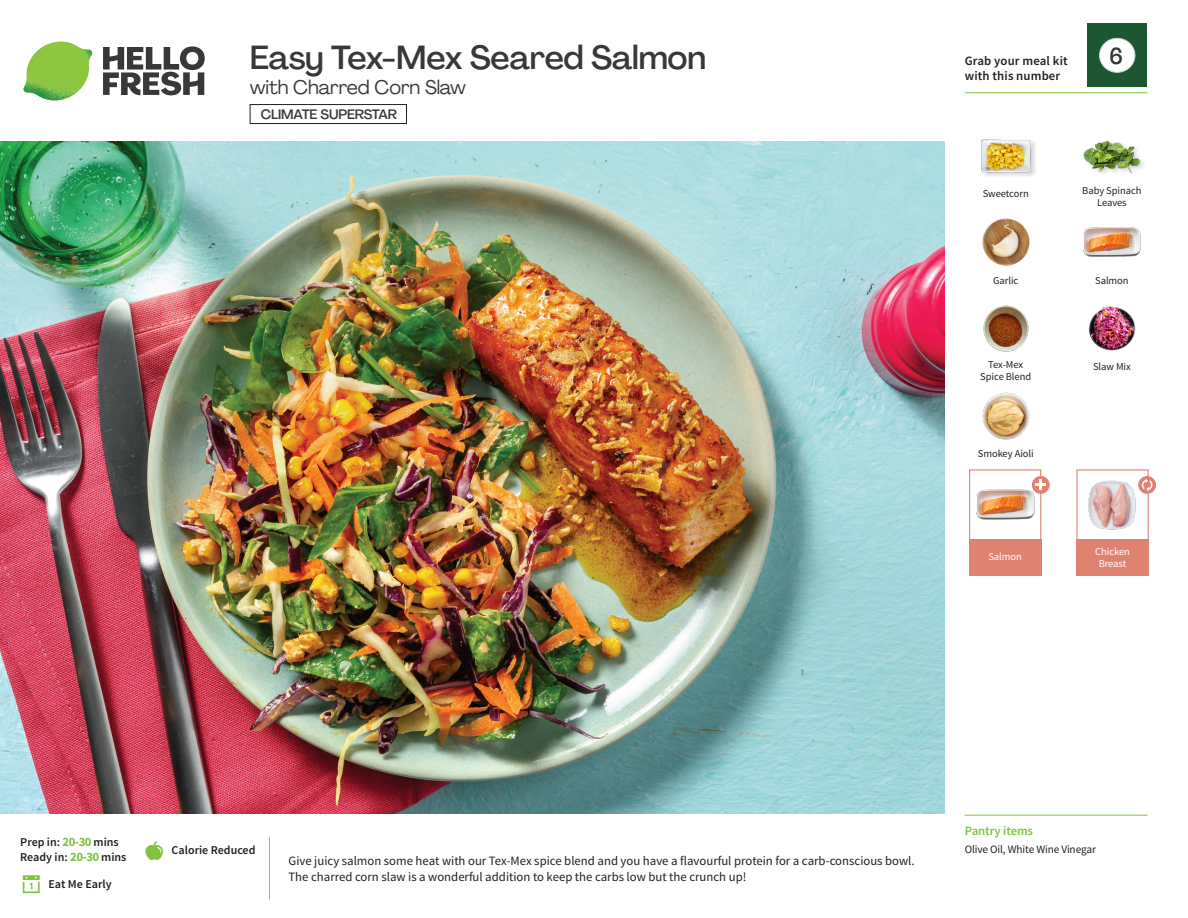
<style>
.page{position:relative;width:1188px;height:918px;background:#fff}
.page>*{position:absolute;margin:0;border:0;box-sizing:border-box;transform-origin:0 0}
._15_Titel_UK{font:500 33px "Agrandir";letter-spacing:-.01em;color:#383839}
._002_Label_Nr{font:500 22.8px "Agrandir";color:#383839;scale:.94 1}
._15_Titel_UK-2{font:19.5px "Agrandir";letter-spacing:-.01em;color:#383839}
.t1{font:500 13.5px "Agrandir";letter-spacing:-.01em;color:#383839}
.Step_6_Text_AU{font:12.75px/16.5px "Source Sans Pro";color:#231f20}
.t2{font:600 12.75px/15px "Source Sans Pro";letter-spacing:.01em;color:#231f20}
._04_Headers_Front{font:600 12.75px "Source Sans Pro";letter-spacing:-.01em;color:#81c340}
._04_Intro{font:600 12px "Source Sans Pro";color:#231f20}
._05_Pantry{font:11.25px "Source Sans Pro";letter-spacing:-.01em;color:#231f20}
._18_FRONT_ingredients{font:10.5px/12px "Source Sans Pro";letter-spacing:-.005em;color:#231f20;text-align:center}
._18_FRONT_ingredients-2{font:10.5px/12px "Source Sans Pro";letter-spacing:-.005em;color:#fff;text-align:center}
.s1{font-weight:700;font-size:12.75px;color:#81c340}
</style>
<div class="page">
<svg style="left:103px;top:46px;width:102px;height:49px"></svg>
<img style="left:23px;top:42px;width:69px;height:59px">
<img style="left:0;top:142px;width:945px;height:672px">
<div style="left:1076px;top:469px;width:73px;height:73px;border:1px solid #df8272"></div>
<div style="left:1076px;top:539px;width:73px;height:37px;background:#df8272"></div>
<div style="left:969px;top:539px;width:72px;height:37px;background:#df8272"></div>
<img style="left:1088px;top:480px;width:48px;height:50px">
<div style="left:969px;top:469px;width:72px;height:73px;border:1px solid #df8272"></div>
<img style="left:977px;top:479px;width:57px;height:41px">
<div style="left:1032px;top:476px;width:18px;height:18px;background:#df8272;border-radius:50%"></div>
<svg style="left:1035px;top:480px;width:11px;height:10px"></svg>
<svg style="left:1138px;top:476px;width:18px;height:18px"></svg>
<svg style="left:1142px;top:478px;width:10px;height:13px"></svg>
<img style="left:1088px;top:306px;width:48px;height:45px">
<img style="left:982px;top:392px;width:48px;height:48px">
<img style="left:983px;top:305px;width:46px;height:47px">
<img style="left:982px;top:218px;width:48px;height:48px">
<img style="left:1083px;top:227px;width:58px;height:30px">
<div style="left:980px;top:138px;width:58px;height:42px;background:#f9f9f9"></div>
<img style="left:981px;top:139px;width:53px;height:36px">
<div style="left:1082px;top:140px;width:65px;height:40px;background:#231f20;opacity:.2"></div>
<img style="left:1083px;top:140px;width:58px;height:40px">
<hr style="left:965px;top:815px;width:183px;height:1px;background:#81c340">
<hr style="left:965px;top:92px;width:183px;height:1px;background:#81c340">
<div style="left:250px;top:104px;width:157px;height:20px;border:1px solid #231f20"></div>
<div style="left:1087px;top:23px;width:60px;height:64px;background:#1d5732"></div>
<div style="left:1100px;top:38px;width:35px;height:34px;background:#fff;border-radius:50%"></div>
<div style="left:1099px;top:38px;width:36px;height:35px;border:1px solid #d1d2d4;border-radius:50%"></div>
<p class="_15_Titel_UK" style="left:250px;top:37px;width:458px">Easy Tex-Mex Seared Salmon</p>
<p class="_15_Titel_UK-2" style="left:250px;top:75px;width:218px">with Charred Corn Slaw</p>
<p class="t1" style="left:261px;top:106px;width:138px">CLIMATE SUPERSTAR</p>
<p class="t2" style="left:965px;top:53px;width:104px">Grab your meal kit with this number</p>
<p class="_002_Label_Nr" style="left:1109px;top:42px;width:16px">6</p>
<p class="_18_FRONT_ingredients" style="left:983px;top:188px;width:48px">Sweetcorn</p>
<p class="_18_FRONT_ingredients" style="left:993px;top:274px;width:27px">Garlic</p>
<p class="_18_FRONT_ingredients" style="left:1082px;top:185px;width:61px">Baby Spinach<br>Leaves</p>
<p class="_18_FRONT_ingredients" style="left:1095px;top:274px;width:35px">Salmon</p>
<p class="_18_FRONT_ingredients" style="left:988px;top:358px;width:37px">Tex-Mex</p>
<p class="_18_FRONT_ingredients" style="left:1093px;top:361px;width:39px">Slaw Mix</p>
<p class="_18_FRONT_ingredients" style="left:980px;top:370px;width:52px">Spice Blend</p>
<p class="_18_FRONT_ingredients" style="left:978px;top:448px;width:57px">Smokey Aioli</p>
<p class="_18_FRONT_ingredients-2" style="left:988px;top:550px;width:35px">Salmon</p>
<p class="_18_FRONT_ingredients-2" style="left:1095px;top:546px;width:36px">Chicken<br>Breast</p>
<p class="_04_Intro" style="left:20px;top:835px;width:100px">Prep in: <span class="s1">20-30</span> mins</p>
<p class="_04_Intro" style="left:20px;top:850px;width:108px">Ready in: <span class="s1">20-30</span> mins</p>
<p class="_04_Intro" style="left:48px;top:876px;width:65px">Eat Me Early</p>
<p class="_04_Intro" style="left:172px;top:843px;width:85px">Calorie Reduced</p>
<p class="Step_6_Text_AU" style="left:288px;top:852px;width:628px">Give juicy salmon some heat with our Tex-Mex spice blend and you have a flavourful protein for a carb-conscious bowl.<br>The charred corn slaw is a wonderful addition to keep the carbs low but the crunch up!</p>
<p class="_04_Headers_Front" style="left:965px;top:822px;width:70px">Pantry items</p>
<p class="_05_Pantry" style="left:965px;top:842px;width:133px">Olive Oil, White Wine Vinegar</p>
</div>
